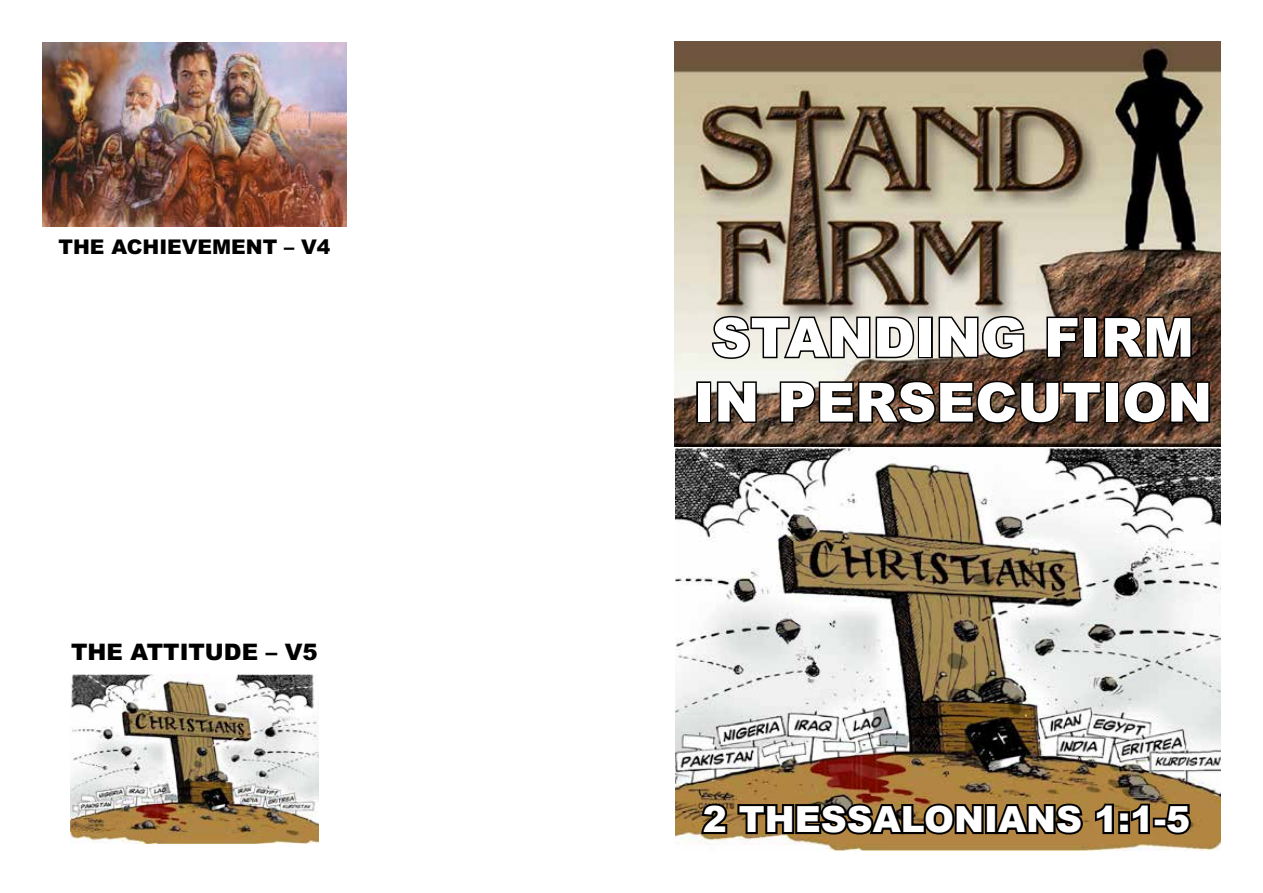
<style>
.page{position:relative;width:1263px;height:893px;background:#fff}
.page>*{position:absolute;margin:0;border:0;box-sizing:border-box;transform-origin:0 0}
.t1{font:900 54px/64.8px "Arial";color:#fff;text-align:center}
.t2{font:900 36px "Arial";color:#fff}
.t3{font:900 22.8px "Arial";color:#000}
.t4{font:900 20.25px "Arial";color:#000}
</style>
<div class="page">
<img style="left:674px;top:42px;width:546px;height:808px">
<svg style="left:710px;top:314px;width:206px;height:46px"></svg>
<div style="left:918px;top:317px;width:15px;height:41px;border:3px solid #000"></div>
<svg style="left:937px;top:314px;width:89px;height:47px"></svg>
<svg style="left:1045px;top:315px;width:35px;height:45px"></svg>
<div style="left:1083px;top:317px;width:15px;height:41px;border:3px solid #000"></div>
<svg style="left:1102px;top:303px;width:91px;height:58px"></svg>
<div style="left:696px;top:381px;width:15px;height:42px;border:3px solid #000"></div>
<svg style="left:715px;top:380px;width:43px;height:45px"></svg>
<svg style="left:778px;top:379px;width:325px;height:47px"></svg>
<div style="left:1104px;top:381px;width:15px;height:42px;border:3px solid #000"></div>
<svg style="left:1122px;top:379px;width:89px;height:46px"></svg>
<svg style="left:699px;top:798px;width:287px;height:40px"></svg>
<div style="left:985px;top:804px;width:12px;height:30px;border:4px solid #000"></div>
<svg style="left:992px;top:798px;width:94px;height:39px"></svg>
<svg style="left:1093px;top:800px;width:59px;height:36px"></svg>
<div style="left:1153px;top:818px;width:14px;height:9px;border:4px solid #000"></div>
<svg style="left:1162px;top:802px;width:32px;height:35px"></svg>
<img style="left:43px;top:43px;width:303px;height:184px">
<img style="left:71px;top:674px;width:247px;height:169px">
<p class="t4" style="left:58px;top:233px;width:273px">THE ACHIEVEMENT – V4</p>
<p class="t3" style="left:71px;top:635px;width:248px">THE ATTITUDE – V5</p>
<p class="t1" style="left:693px;top:303px;width:520px">STANDING FIRM<br>IN PERSECUTION</p>
<p class="t2" style="left:703px;top:793px;width:489px">2 THESSALONIANS 1:1-5</p>
</div>
